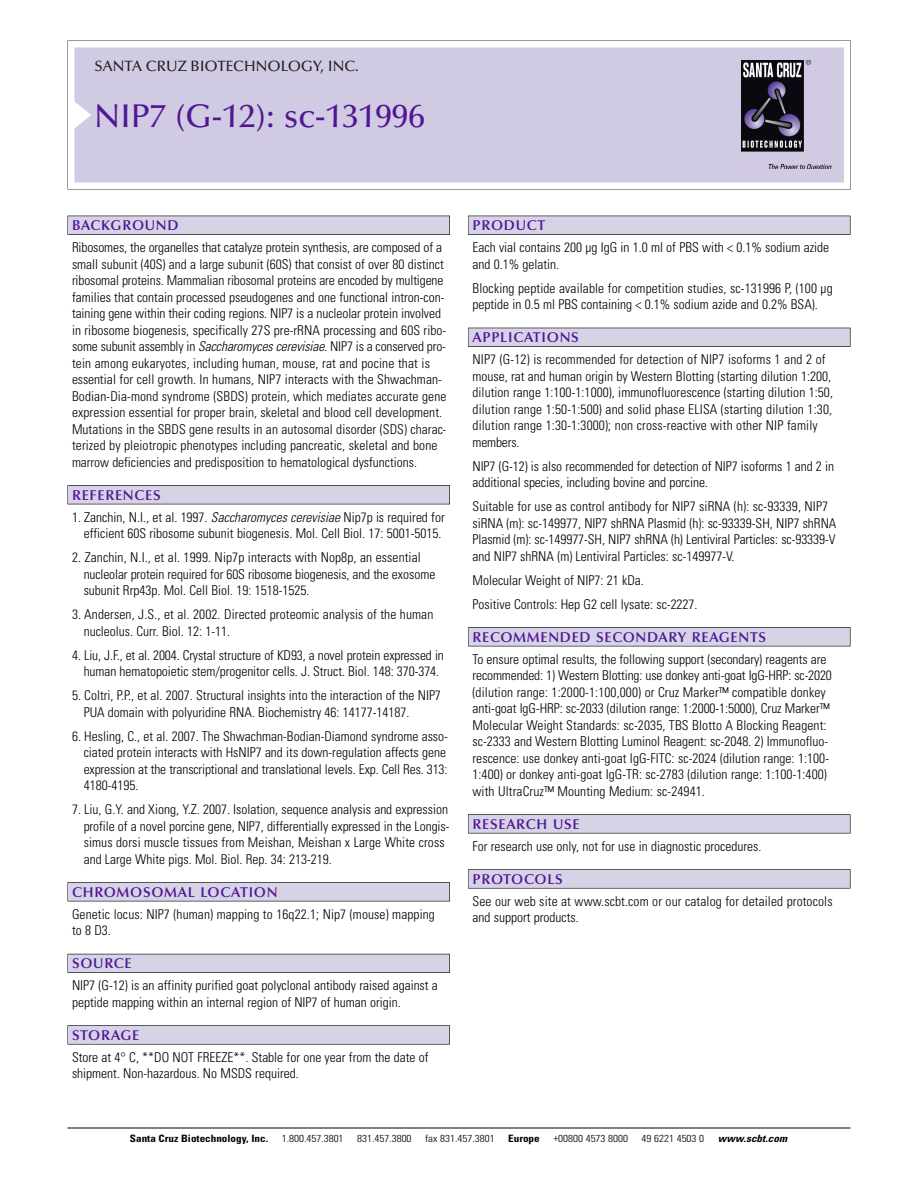
<style>
.page{position:relative;width:918px;height:1188px;background:#fff}
.page>*{position:absolute;margin:0;border:0;box-sizing:border-box;transform-origin:0 0}
.t1{font:500 33px "Optima";color:#511695}
.t2{font:500 15px "Optima";color:#231f20}
.t3{font:600 14.25px "Optima";letter-spacing:.05em;color:#511695}
.t4{font:300 condensed 13.5px/16.5px "Univers";color:#000}
.t5{font:300 condensed 10.2px "Univers";color:#000;scale:1.1 1}
.t6{font:700 condensed 10.2px "Univers";color:#000;scale:1.1 1}
.t7{font:italic 700 condensed 10.2px "Univers";letter-spacing:.005em;color:#000;scale:1.1 1}
.s1{font-style:italic}
</style>
<div class="page">
<svg style="left:68px;top:40px;width:783px;height:149px"></svg>
<div style="left:74px;top:47px;width:770px;height:135px;background:#d1cae3"></div>
<img style="left:741px;top:60px;width:90px;height:108px">
<div style="left:68px;top:216px;width:382px;height:19px;background:#525155"></div>
<div style="left:68px;top:216px;width:381px;height:18px;background:#d7d3e7"></div>
<div style="left:68px;top:485px;width:382px;height:19px;background:#525155"></div>
<div style="left:68px;top:486px;width:381px;height:18px;background:#d7d3e7"></div>
<div style="left:68px;top:882px;width:382px;height:19px;background:#545357"></div>
<div style="left:68px;top:883px;width:381px;height:18px;background:#d7d3e7"></div>
<div style="left:68px;top:954px;width:382px;height:19px;background:#54535a"></div>
<div style="left:68px;top:954px;width:381px;height:18px;background:#d7d3e7"></div>
<svg style="left:68px;top:1025px;width:382px;height:20px"></svg>
<div style="left:68px;top:1026px;width:381px;height:18px;background:#d7d3e7"></div>
<div style="left:468px;top:216px;width:382px;height:19px;background:#525155"></div>
<div style="left:468px;top:216px;width:382px;height:18px;background:#d7d3e7"></div>
<div style="left:468px;top:328px;width:382px;height:19px;background:#515055"></div>
<div style="left:468px;top:328px;width:382px;height:18px;background:#d7d3e7"></div>
<div style="left:468px;top:627px;width:382px;height:19px;background:#545357"></div>
<div style="left:468px;top:628px;width:382px;height:18px;background:#d7d3e7"></div>
<div style="left:468px;top:814px;width:382px;height:19px;background:#575759"></div>
<div style="left:468px;top:815px;width:382px;height:18px;background:#d7d3e7"></div>
<svg style="left:468px;top:869px;width:382px;height:20px"></svg>
<div style="left:468px;top:870px;width:382px;height:18px;background:#d7d3e7"></div>
<hr style="left:68px;top:1128px;width:782px;height:1px;background:#000">
<p class="t2" style="left:94px;top:61px;width:266px">SANTA CRUZ BIOTECHNOLOGY, INC.</p>
<h1 class="t1" style="left:94px;top:103px;width:332px">NIP7 (G-12): sc-131996</h1>
<p class="t3" style="left:72px;top:219px;width:108px">BACKGROUND</p>
<p class="t4" style="left:72px;top:240px;width:376px">Ribosomes, the organelles that catalyze protein synthesis, are composed of a small subunit (40S) and a large subunit (60S) that consist of over 80 distinct ribosomal proteins. Mammalian ribosomal proteins are encoded by multigene families that contain processed pseudogenes and one functional intron-con&shy;taining gene within their coding regions. NIP7 is a nucleolar protein involved in ribosome biogenesis, specifically 27S pre-rRNA processing and 60S ribo&shy;some subunit assembly in <span class="s1">Saccharomyces cerevisiae</span>. NIP7 is a conserved pro&shy;tein among eukaryotes, including human, mouse, rat and pocine that is essential for cell growth. In humans, NIP7 interacts with the Shwachman-Bodian-Dia-mond syndrome (SBDS) protein, which mediates accurate gene expression essential for proper brain, skeletal and blood cell development.<br>Mutations in the SBDS gene results in an autosomal disorder (SDS) charac&shy;terized by pleiotropic phenotypes including pancreatic, skeletal and bone marrow deficiencies and predisposition to hematological dysfunctions.</p>
<p class="t3" style="left:72px;top:489px;width:90px">REFERENCES</p>
<p class="t4" style="left:72px;top:510px;width:374px;text-align:right">1. Zanchin, N.I., et al. 1997. <span class="s1">Saccharomyces cerevisiae</span> Nip7p is required for efficient 60S ribosome subunit biogenesis. Mol. Cell Biol. 17: 5001-5015.</p>
<p class="t4" style="left:84px;top:550px;width:353px;text-indent:-12px">2. Zanchin, N.I., et al. 1999. Nip7p interacts with Nop8p, an essential nucleolar protein required for 60S ribosome biogenesis, and the exosome subunit Rrp43p. Mol. Cell Biol. 19: 1518-1525.</p>
<p class="t4" style="left:84px;top:607px;width:351px;text-indent:-12px">3. Andersen, J.S., et al. 2002. Directed proteomic analysis of the human nucleolus. Curr. Biol. 12: 1-11.</p>
<p class="t4" style="left:72px;top:648px;width:373px;text-align:center">4. Liu, J.F., et al. 2004. Crystal structure of KD93, a novel protein expressed in human hematopoietic stem/progenitor cells. J. Struct. Biol. 148: 370-374.</p>
<p class="t4" style="left:84px;top:688px;width:359px;text-indent:-12px">5. Coltri, P.P., et al. 2007. Structural insights into the interaction of the NIP7<br>PUA domain with polyuridine RNA. Biochemistry 46: 14177-14187.</p>
<p class="t4" style="left:84px;top:729px;width:366px;text-indent:-12px">6. Hesling, C., et al. 2007. The Shwachman-Bodian-Diamond syndrome asso&shy;ciated protein interacts with HsNIP7 and its down-regulation affects gene expression at the transcriptional and translational levels. Exp. Cell Res. 313:<br>4180-4195.</p>
<p class="t4" style="left:84px;top:802px;width:367px;text-indent:-12px">7. Liu, G.Y. and Xiong, Y.Z. 2007. Isolation, sequence analysis and expression profile of a novel porcine gene, NIP7, differentially expressed in the Longis&shy;simus dorsi muscle tissues from Meishan, Meishan x Large White cross and Large White pigs. Mol. Biol. Rep. 34: 213-219.</p>
<p class="t3" style="left:72px;top:886px;width:207px">CHROMOSOMAL LOCATION</p>
<p class="t4" style="left:72px;top:907px;width:364px">Genetic locus: NIP7 (human) mapping to 16q22.1; Nip7 (mouse) mapping to 8 D3.</p>
<p class="t3" style="left:72px;top:958px;width:61px">SOURCE</p>
<p class="t4" style="left:72px;top:978px;width:367px">NIP7 (G-12) is an affinity purified goat polyclonal antibody raised against a peptide mapping within an internal region of NIP7 of human origin.</p>
<p class="t3" style="left:72px;top:1029px;width:69px">STORAGE</p>
<p class="t4" style="left:72px;top:1050px;width:358px">Store at 4° C, **DO NOT FREEZE**. Stable for one year from the date of shipment. Non-hazardous. No MSDS required.</p>
<p class="t3" style="left:473px;top:219px;width:74px">PRODUCT</p>
<p class="t4" style="left:473px;top:240px;width:358px">Each vial contains 200 µg IgG in 1.0 ml of PBS with &lt; 0.1% sodium azide and 0.1% gelatin.</p>
<p class="t4" style="left:473px;top:281px;width:362px">Blocking peptide available for competition studies, sc-131996 P, (100 µg peptide in 0.5 ml PBS containing &lt; 0.1% sodium azide and 0.2% BSA).</p>
<p class="t3" style="left:473px;top:332px;width:108px">APPLICATIONS</p>
<p class="t4" style="left:473px;top:352px;width:362px">NIP7 (G-12) is recommended for detection of NIP7 isoforms 1 and 2 of mouse, rat and human origin by Western Blotting (starting dilution 1:200, dilution range 1:100-1:1000), immunofluorescence (starting dilution 1:50, dilution range 1:50-1:500) and solid phase ELISA (starting dilution 1:30, dilution range 1:30-1:3000); non cross-reactive with other NIP family members.</p>
<p class="t4" style="left:473px;top:459px;width:363px">NIP7 (G-12) is also recommended for detection of NIP7 isoforms 1 and 2 in additional species, including bovine and porcine.</p>
<p class="t4" style="left:473px;top:499px;width:365px">Suitable for use as control antibody for NIP7 siRNA (h): sc-93339, NIP7 siRNA (m): sc-149977, NIP7 shRNA Plasmid (h): sc-93339-SH, NIP7 shRNA Plasmid (m): sc-149977-SH, NIP7 shRNA (h) Lentiviral Particles: sc-93339-V and NIP7 shRNA (m) Lentiviral Particles: sc-149977-V.</p>
<p class="t4" style="left:473px;top:569px;width:227px;line-height:24px">Molecular Weight of NIP7: 21 kDa.<br>Positive Controls: Hep G2 cell lysate: sc-2227.</p>
<p class="t3" style="left:473px;top:631px;width:295px">RECOMMENDED SECONDARY REAGENTS</p>
<p class="t4" style="left:473px;top:652px;width:361px">To ensure optimal results, the following support (secondary) reagents are recommended: 1) Western Blotting: use donkey anti-goat IgG-HRP: sc-2020 (dilution range: 1:2000-1:100,000) or Cruz Marker™ compatible donkey anti-goat IgG-HRP: sc-2033 (dilution range: 1:2000-1:5000), Cruz Marker™ Molecular Weight Standards: sc-2035, TBS Blotto A Blocking Reagent: sc-2333 and Western Blotting Luminol Reagent: sc-2048. 2) Immunofluo&shy;rescence: use donkey anti-goat IgG-FITC: sc-2024 (dilution range: 1:100- 1:400) or donkey anti-goat IgG-TR: sc-2783 (dilution range: 1:100-1:400) with UltraCruz™ Mounting Medium: sc-24941.</p>
<p class="t3" style="left:473px;top:818px;width:109px">RESEARCH USE</p>
<p class="t4" style="left:473px;top:839px;width:290px">For research use only, not for use in diagnostic procedures.</p>
<p class="t3" style="left:473px;top:873px;width:92px">PROTOCOLS</p>
<p class="t4" style="left:473px;top:894px;width:362px">See our web site at www.scbt.com or our catalog for detailed protocols and support products.</p>
<p class="t6" style="left:130px;top:1135px;width:127px">Santa Cruz Biotechnology, Inc.</p>
<p class="t5" style="left:282px;top:1135px;width:58px">1.800.457.3801</p>
<p class="t5" style="left:357px;top:1135px;width:51px">831.457.3800</p>
<p class="t5" style="left:425px;top:1135px;width:65px">fax 831.457.3801</p>
<p class="t6" style="left:508px;top:1135px;width:30px">Europe</p>
<p class="t5" style="left:553px;top:1135px;width:69px">+00800 4573 8000</p>
<p class="t5" style="left:642px;top:1135px;width:58px">49 6221 4503 0</p>
<p class="t7" style="left:718px;top:1135px;width:64px">www.scbt.com</p>
</div>
